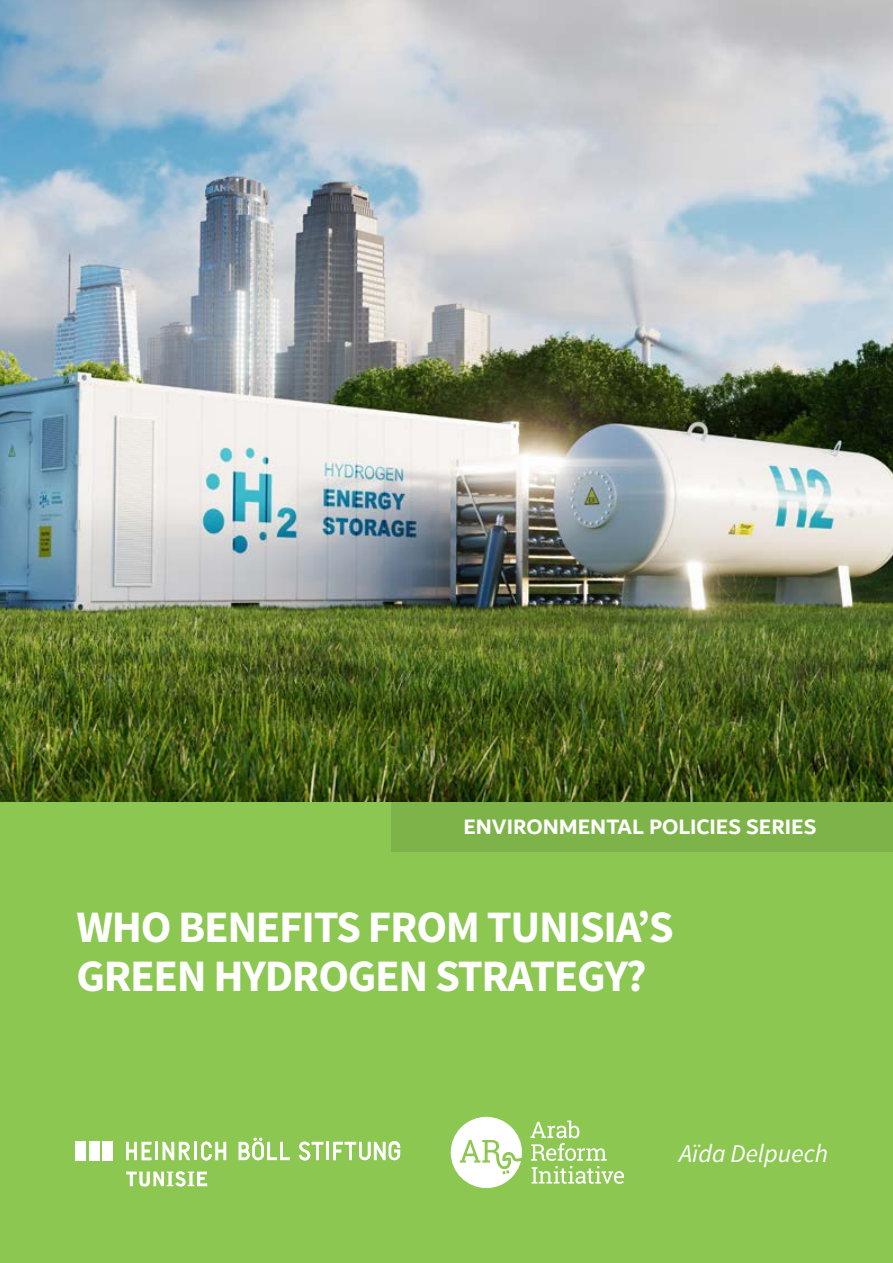
<style>
.page{position:relative;width:893px;height:1263px;background:#fff}
.page>*{position:absolute;margin:0;border:0;box-sizing:border-box;transform-origin:0 0}
.t1{font:700 45px/49.5px "Source Sans Pro";letter-spacing:-.03em;color:#fff}
.t2{font:italic 25.5px "Source Sans Pro";color:#fff}
.t3{font:700 22.5px "Dubai";color:#fff}
</style>
<div class="page">
<img style="left:0;top:0;width:893px;height:802px">
<div style="left:0;top:802px;width:893px;height:461px;background:#8bc751"></div>
<div style="left:392px;top:802px;width:501px;height:49px;background:#7eb349"></div>
<svg style="left:451px;top:1117px;width:71px;height:71px"></svg>
<svg style="left:530px;top:1120px;width:94px;height:64px"></svg>
<svg style="left:126px;top:1142px;width:25px;height:18px"></svg>
<hr style="left:155px;top:1142px;width:3px;height:18px;background:#fff">
<svg style="left:163px;top:1142px;width:27px;height:18px"></svg>
<hr style="left:194px;top:1142px;width:3px;height:18px;background:#fff">
<svg style="left:201px;top:1141px;width:25px;height:19px"></svg>
<svg style="left:239px;top:1138px;width:51px;height:22px"></svg>
<svg style="left:299px;top:1141px;width:24px;height:19px"></svg>
<hr style="left:326px;top:1142px;width:3px;height:18px;background:#fff">
<svg style="left:333px;top:1141px;width:67px;height:19px"></svg>
<div style="left:102px;top:1141px;width:11px;height:19px;background:#fff"></div>
<div style="left:89px;top:1141px;width:10px;height:19px;background:#fff"></div>
<div style="left:75px;top:1141px;width:11px;height:19px;background:#fff"></div>
<svg style="left:126px;top:1171px;width:81px;height:15px"></svg>
<p class="t3" style="left:463px;top:813px;width:355px">ENVIRONMENTAL POLICIES SERIES</p>
<p class="t1" style="left:77px;top:903px;width:599px">WHO BENEFITS FROM TUNISIA S’<br>GREEN HYDROGEN STRATEGY?</p>
<p class="t2" style="left:679px;top:1138px;width:150px">Aïda Delpuech</p>
</div>
